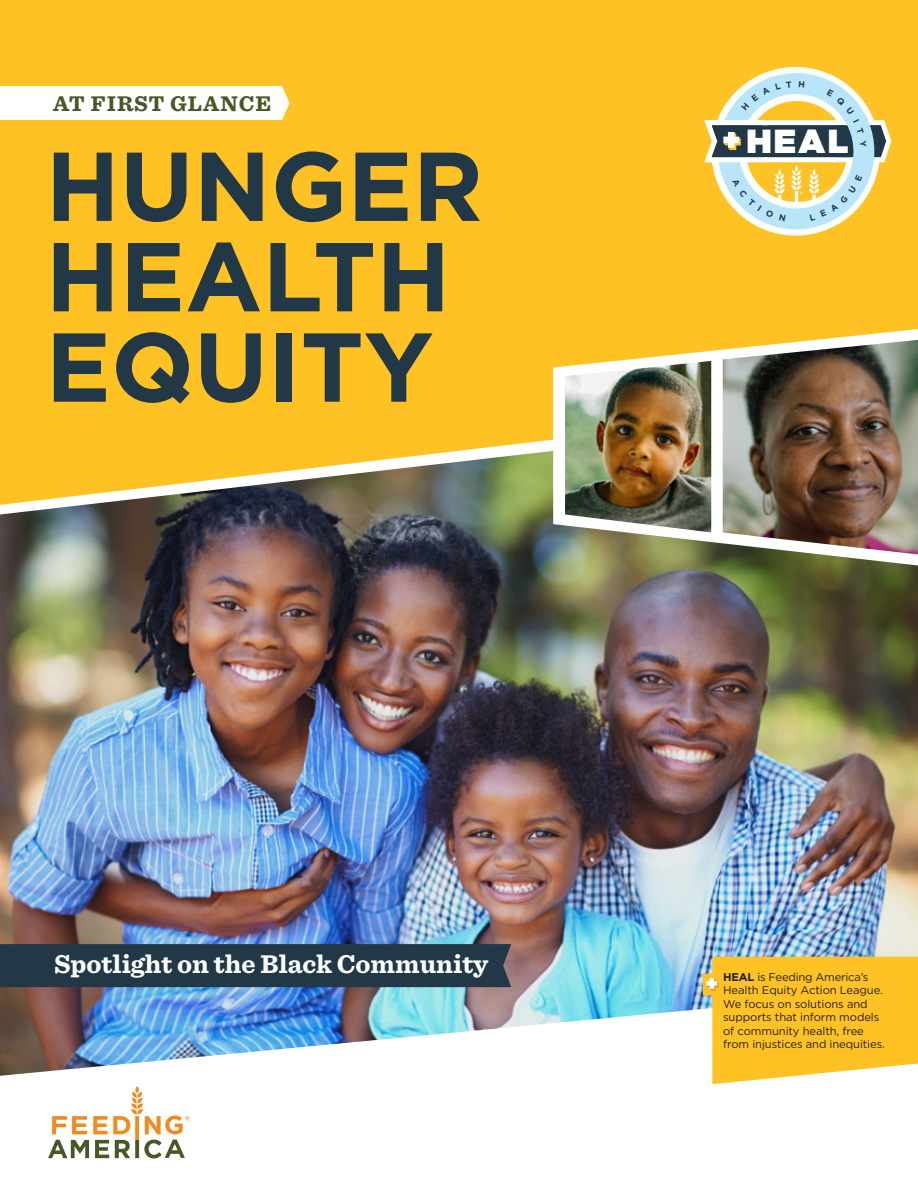
<style>
.page{position:relative;width:918px;height:1188px;background:#fff}
.page>*{position:absolute;margin:0;border:0;box-sizing:border-box;transform-origin:0 0}
.t1{font:700 97.65px/90.4px "Gotham";color:#223847}
.t2{font:900 33.3px "Gotham";color:#fff}
.t3{font:700 26.85px "Sentinel";color:#fff}
.t4{font:700 22.2px "Sentinel";letter-spacing:.045em;color:#465825}
.t5{font:11.25px/13.5px "Gotham";letter-spacing:-.01em;color:#231f20}
.s1{font-weight:700}
</style>
<div class="page">
<div style="left:0;top:0;width:918px;height:409px;background:#fec224"></div>
<img style="left:0;top:409px;width:918px;height:667px">
<svg style="left:553px;top:329px;width:365px;height:236px"></svg>
<img style="left:723px;top:340px;width:195px;height:214px">
<img style="left:565px;top:361px;width:146px;height:171px">
<svg style="left:703px;top:957px;width:215px;height:127px;background:#fcc83c"></svg>
<svg style="left:0;top:86px;width:290px;height:34px"></svg>
<div style="left:0;top:944px;width:511px;height:43px;background:#223847"></div>
<svg style="left:48px;top:1086px;width:142px;height:72px"></svg>
<div style="left:711px;top:67px;width:169px;height:169px;background:#fff;border-radius:50%"></div>
<svg style="left:705px;top:73px;width:186px;height:156px"></svg>
<p class="t4" style="left:53px;top:86px;width:220px">AT FIRST GLANCE</p>
<p class="t1" style="left:46px;top:139px;width:439px">HUNGER<br>HEALTH<br>EQUITY</p>
<p class="t3" style="left:54px;top:944px;width:436px">Spotlight on the Black Community</p>
<p class="t2" style="left:747px;top:122px;width:103px">HEAL</p>
<p class="t5" style="left:723px;top:970px;width:163px"><span class="s1">HEAL</span> is Feeding America’s<br>Health Equity Action League.<br>We focus on solutions and supports that inform models of community health, free from injustices and inequities.</p>
</div>
